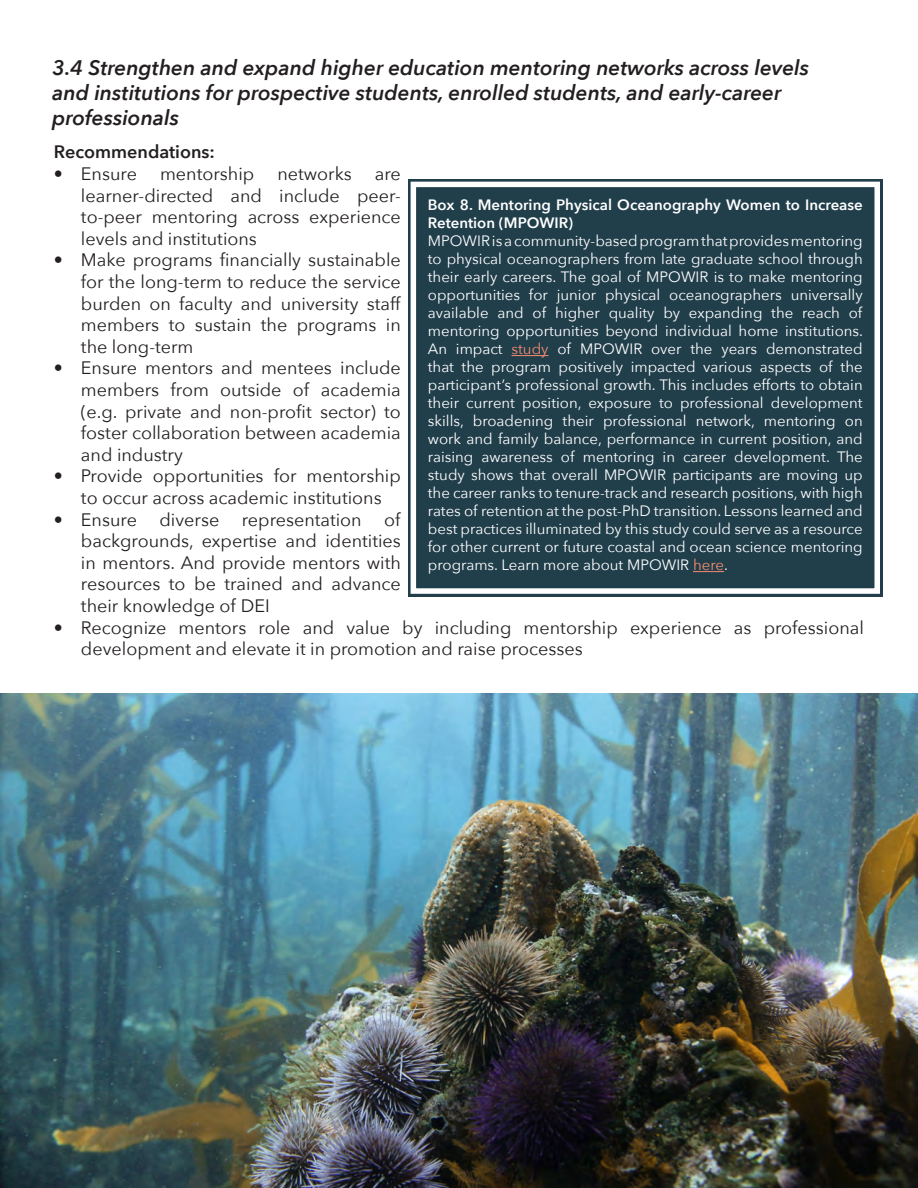
<style>
.page{position:relative;width:918px;height:1188px;background:#fff}
.page>*{position:absolute;margin:0;border:0;box-sizing:border-box;transform-origin:0 0}
.t1{font:italic 600 21px/25.2px "Avenir Next";color:#231f20}
.t2{font:18px/21.6px "Avenir Next";color:#231f20;text-align:justify}
.t3{font:600 18px "Avenir Next";color:#231f20}
.t4{font:15px/18px "Avenir Next";color:#fff;text-align:justify}
.t5{font:600 15px/18px "Avenir Next";color:#fff}
.s1{color:#f58c70}
</style>
<div class="page">
<div style="left:408px;top:179px;width:475px;height:418px;background:#213e4b"></div>
<div style="left:411px;top:182px;width:469px;height:412px;border:5px solid #fff"></div>
<hr style="left:512px;top:355px;width:37px;height:1px;background:#f58c70">
<hr style="left:693px;top:571px;width:31px;height:1px;background:#f58c70">
<img style="left:0;top:693px;width:918px;height:495px">
<h3 class="t1" style="left:52px;top:54px;width:758px">3.4 Strengthen and expand higher education mentoring networks across levels and institutions for prospective students, enrolled students, and early-career professionals</h3>
<h4 class="t3" style="left:54px;top:137px;width:162px">Recommendations:</h4>
<p class="t2" style="left:54px;top:162px;width:85px">• Ensure</p>
<p class="t2" style="left:160px;top:162px;width:96px">mentorship</p>
<p class="t2" style="left:277px;top:162px;width:76px">networks</p>
<p class="t2" style="left:81px;top:162px;width:321px;text-indent:294px">are learner-directed and include peer&shy;to-peer mentoring across experience levels and institutions</p>
<p class="t2" style="left:81px;top:249px;width:321px;text-indent:-27px">• Make programs financially sustainable for the long-term to reduce the service burden on faculty and university staff members to sustain the programs in the long-term</p>
<p class="t2" style="left:81px;top:357px;width:321px;text-indent:-27px">• Ensure mentors and mentees include members from outside of academia (e.g. private and non-profit sector) to foster collaboration between academia and industry</p>
<p class="t2" style="left:54px;top:465px;width:348px;text-align:center">• Provide opportunities for mentorship to occur across academic institutions</p>
<p class="t2" style="left:81px;top:508px;width:321px;text-indent:-27px">• Ensure diverse representation of backgrounds, expertise and identities in mentors. And provide mentors with resources to be trained and advance their knowledge of DEI</p>
<p class="t2" style="left:81px;top:616px;width:784px;text-indent:-27px">• Recognize mentors role and value by including mentorship experience as professional development and elevate it in promotion and raise processes</p>
<h4 class="t5" style="left:428px;top:196px;width:436px">Box 8. Mentoring Physical Oceanography Women to Increase<br>Retention (MPOWIR)</h4>
<p class="t4" style="left:428px;top:232px;width:437px">MPOWIR is a community-based program that provides mentoring to physical oceanographers from late graduate school through their early careers. The goal of MPOWIR is to make mentoring opportunities for junior physical oceanographers universally available and of higher quality by expanding the reach of mentoring opportunities beyond individual home institutions.<br>An impact <span class="s1">study</span> of MPOWIR over the years demonstrated that the program positively impacted various aspects of the participant’s professional growth. This includes efforts to obtain their current position, exposure to professional development skills, broadening their professional network, mentoring on work and family balance, performance in current position, and raising awareness of mentoring in career development. The study shows that overall MPOWIR participants are moving up the career ranks to tenure-track and research positions, with high rates of retention at the post-PhD transition. Lessons learned and best practices illuminated by this study could serve as a resource for other current or future coastal and ocean science mentoring programs. Learn more about MPOWIR <span class="s1">here</span>.</p>
</div>
